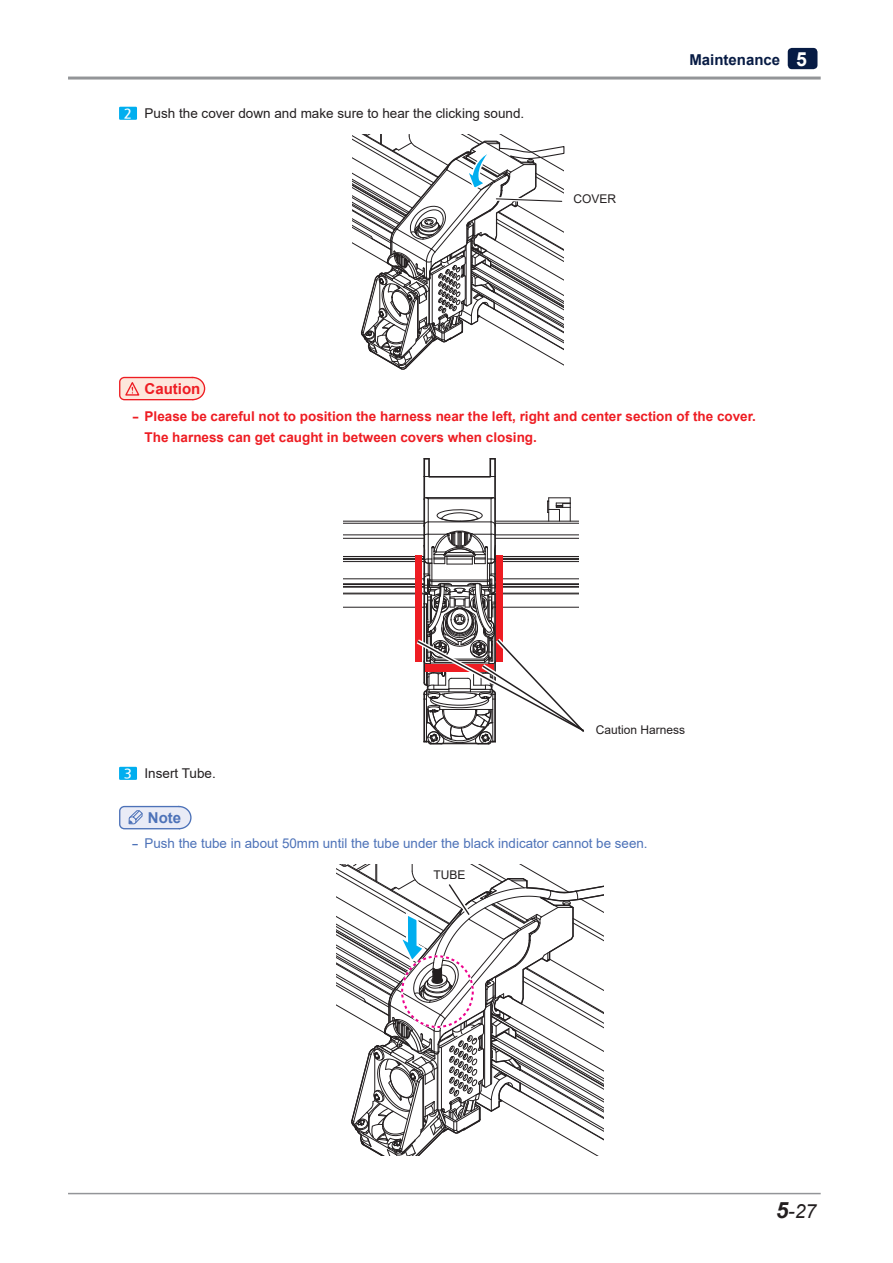
<style>
.page{position:relative;width:893px;height:1263px;background:#fff}
.page>*{position:absolute;margin:0;border:0;box-sizing:border-box;transform-origin:0 0}
.t1{font:italic 19.5px "Arial";color:#231f20}
.t2{font:700 15px "Arial";color:#071b44}
.t3{font:700 15px "Arial";color:#ee1d23}
.t4{font:700 15px "Arial";color:#4d72b8}
.t5{font:700 13.5px/21px "Arial";color:#ee1d23;scale:1.5 1}
.t6{font:13.5px "Arial";color:#4d72b8;scale:1.5 1}
.t7{font:13.5px "Arial";color:#231f20}
.t8{font:12px "Arial";color:#231f20}
.s1{font-family:"Nanum Gothic";font-weight:700;color:#fff}
.s2{font-size:19.5px;color:#fff}
.s3{font-weight:700;font-size:22.5px}
</style>
<div class="page">
<hr style="left:68px;top:77px;width:753px;height:3px;background:#939598">
<hr style="left:68px;top:1193px;width:753px;height:1px;background:#939598">
<div style="left:788px;top:48px;width:29px;height:21px;background:#071b44;border-radius:4px"></div>
<div style="left:119px;top:107px;width:18px;height:13px;background:#00aeef"></div>
<svg style="left:352px;top:134px;width:213px;height:236px"></svg>
<svg style="left:119px;top:376px;width:87px;height:25px;background:#facac3"></svg>
<hr style="left:344px;top:578px;width:80px;height:1px;background:#231f20">
<hr style="left:344px;top:561px;width:80px;height:1px;background:#231f20">
<hr style="left:344px;top:607px;width:80px;height:1px;background:#231f20">
<hr style="left:344px;top:521px;width:80px;height:1px;background:#231f20">
<hr style="left:344px;top:583px;width:80px;height:1px;background:#231f20">
<hr style="left:344px;top:584px;width:80px;height:1px;background:#231f20">
<hr style="left:344px;top:587px;width:80px;height:1px;background:#231f20">
<hr style="left:344px;top:593px;width:82px;height:1px;background:#231f20">
<hr style="left:344px;top:586px;width:80px;height:1px;background:#231f20">
<hr style="left:344px;top:594px;width:83px;height:1px;background:#231f20">
<hr style="left:344px;top:538px;width:80px;height:1px;background:#231f20">
<hr style="left:344px;top:535px;width:80px;height:1px;background:#231f20">
<hr style="left:344px;top:523px;width:80px;height:1px;background:#231f20">
<hr style="left:344px;top:556px;width:80px;height:1px;background:#231f20">
<hr style="left:344px;top:558px;width:80px;height:1px;background:#231f20">
<hr style="left:344px;top:559px;width:80px;height:1px;background:#231f20">
<svg style="left:412px;top:458px;width:172px;height:287px"></svg>
<div style="left:119px;top:767px;width:18px;height:13px;background:#00aeef"></div>
<svg style="left:119px;top:805px;width:73px;height:25px;background:#d1d8ec"></svg>
<svg style="left:336px;top:864px;width:268px;height:291px"></svg>
<div style="left:431px;top:866px;width:37px;height:17px;background:#fff"></div>
<p class="t7" style="left:124px;top:104px;width:402px"><span class="s1">2</span> Push the cover down and make sure to hear the clicking sound.</p>
<p class="t8" style="left:574px;top:190px;width:44px">COVER</p>
<p class="t2" style="left:689px;top:49px;width:119px">Maintenance <span class="s2">5</span></p>
<p class="t3" style="left:145px;top:378px;width:57px">Caution</p>
<p class="t5" style="left:145px;top:406px;width:409px;text-indent:-13px">- Please be careful not to position the harness near the left, right and center section of the cover.<br>The harness can get caught in between covers when closing.</p>
<p class="t8" style="left:596px;top:722px;width:91px">Caution Harness</p>
<p class="t7" style="left:124px;top:764px;width:93px"><span class="s1">3</span> Insert Tube.</p>
<p class="t4" style="left:148px;top:807px;width:35px">Note</p>
<p class="t6" style="left:132px;top:834px;width:345px">- Push the tube in about 50mm until the tube under the black indicator cannot be seen.</p>
<p class="t8" style="left:434px;top:866px;width:34px">TUBE</p>
<h1 class="t1" style="left:776px;top:1199px;width:42px"><span class="s3">5</span>-27</h1>
</div>
